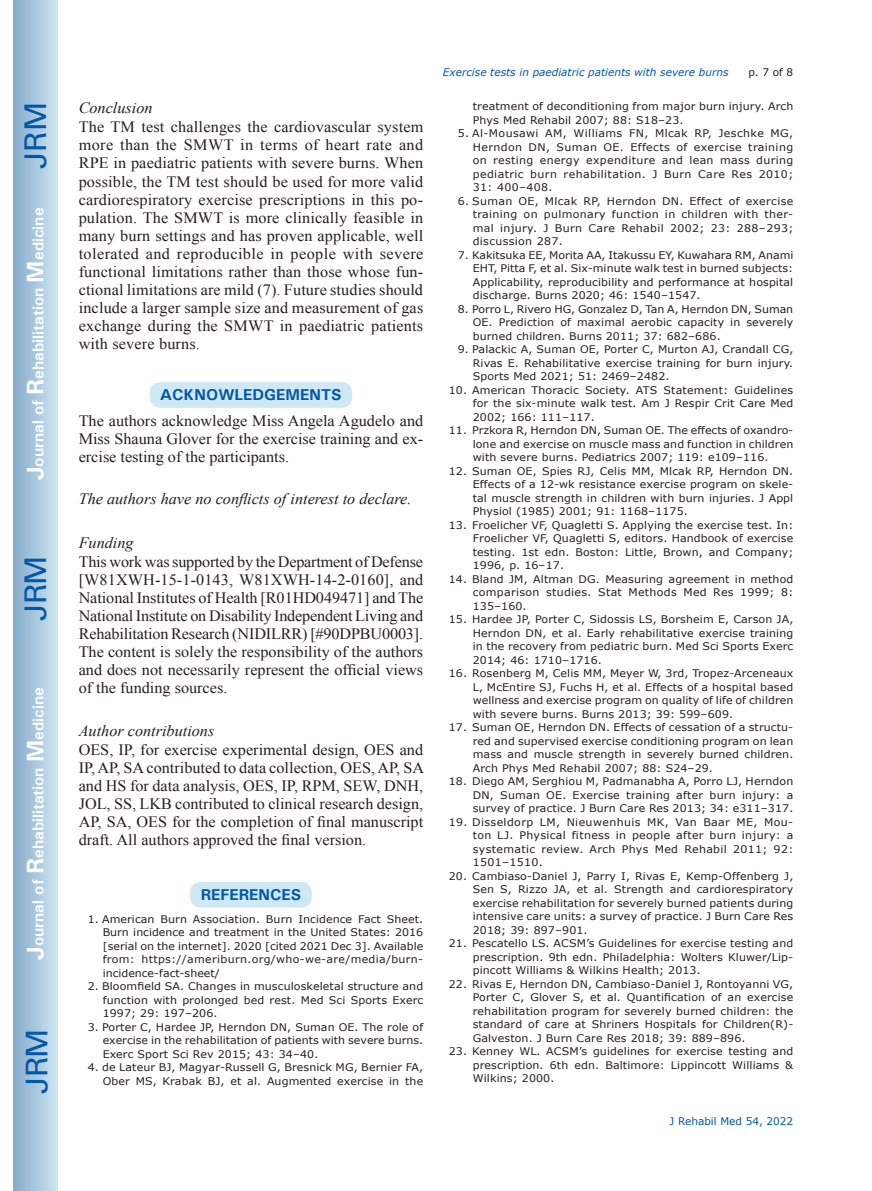
<style>
.page{position:relative;width:872px;height:1191px;background:#fff}
.page>*{position:absolute;margin:0;border:0;box-sizing:border-box;transform-origin:0 0}
.t1{font:30px "Univers";letter-spacing:-.03em;color:#0157a8}
.Tx{font:15.75px/18px "Times New Roman";letter-spacing:.005em;color:#231f20;text-align:justify}
.Text_below_H2{font:15.75px/18px "Times New Roman";color:#231f20;text-align:justify}
.t2{font:italic 15.75px "Times New Roman";color:#231f20}
.t3{font:700 15.75px "Univers";color:#fff}
.H1{font:700 15.75px "Univers";color:#0157a8}
.t4{font:10.5px/13.5px "Verdana";letter-spacing:.01em;color:#231f20;text-align:justify;scale:1.05 1}
.t5{font:italic 10.5px "Verdana";color:#0157a8}
.t6{font:10.5px "Verdana";color:#0157a8}
.t7{font:10.5px "Verdana";letter-spacing:.01em;color:#231f20}
.s1{font-size:24px}
</style>
<div class="page">
<div style="left:14px;top:0;width:43px;height:1191px;background:linear-gradient(to right,#88acca,#cbe5f2)"></div>
<div style="left:150px;top:382px;width:202px;height:26px;background:#cee8f4;border-radius:10px"></div>
<div style="left:190px;top:882px;width:122px;height:25px;background:#cee8f4;border-radius:10px"></div>
<h1 class="t1" style="left:18px;top:169px;width:68px;rotate:-90deg">JRM</h1>
<h2 class="t3" style="left:28px;top:480px;width:274px;rotate:-90deg"><span class="s1">J</span>ournal of <span class="s1">R</span>ehabilitation <span class="s1">M</span>edicine</h2>
<h1 class="t1" style="left:18px;top:620px;width:67px;rotate:-90deg">JRM</h1>
<h2 class="t3" style="left:28px;top:959px;width:274px;rotate:-90deg"><span class="s1">J</span>ournal of <span class="s1">R</span>ehabilitation <span class="s1">M</span>edicine</h2>
<h1 class="t1" style="left:19px;top:1093px;width:67px;rotate:-90deg">JRM</h1>
<h2 class="t2" style="left:79px;top:97px;width:75px">Conclusion</h2>
<p class="Tx" style="left:79px;top:118px;width:346px">The TM test challenges the cardiovascular system more than the SMWT in terms of heart rate and RPE in paediatric patients with severe burns. When possible, the TM test should be used for more valid cardiorespiratory exercise prescriptions in this po&shy;pulation. The SMWT is more clinically feasible in many burn settings and has proven applicable, well tolerated and reproducible in people with severe functional limitations rather than those whose fun&shy;ctional limitations are mild (7). Future studies should include a larger sample size and measurement of gas exchange during the SMWT in paediatric patients with severe burns.</p>
<p class="H1" style="left:160px;top:385px;width:183px">ACKNOWLEDGEMENTS</p>
<p class="Tx" style="left:79px;top:411px;width:346px">The authors acknowledge Miss Angela Agudelo and Miss Shauna Glover for the exercise training and ex&shy;ercise testing of the participants.</p>
<h2 class="t2" style="left:79px;top:488px;width:334px">The authors have no conflicts of interest to declare.</h2>
<h2 class="t2" style="left:79px;top:531px;width:56px">Funding</h2>
<p class="Text_below_H2" style="left:79px;top:552px;width:346px">This work was supported by the Department of Defense [W81XWH-15-1-0143, W81XWH-14-2-0160], and National Institutes of Health [R01HD049471] and The National Institute on Disability Independent Living and Rehabilitation Research (NIDILRR) [#90DPBU0003].<br>The content is solely the responsibility of the authors and does not necessarily represent the official views of the funding sources.</p>
<h2 class="t2" style="left:79px;top:719px;width:137px">Author contributions</h2>
<p class="Text_below_H2" style="left:79px;top:741px;width:347px">OES, IP, for exercise experimental design, OES and IP, AP, SA contributed to data collection, OES, AP, SA and HS for data analysis, OES, IP, RPM, SEW, DNH, JOL, SS, LKB contributed to clinical research design, AP, SA, OES for the completion of final manuscript draft. All authors approved the final version.</p>
<p class="H1" style="left:201px;top:885px;width:102px">REFERENCES</p>
<p class="t4" style="left:103px;top:912px;width:307px;text-indent:-15px">1. American Burn Association. Burn Incidence Fact Sheet.<br>Burn incidence and treatment in the United States: 2016 [serial on the internet]. 2020 [cited 2021 Dec 3]. Available from: https://ameriburn.org/who-we-are/media/burn&shy;incidence-fact-sheet/</p>
<p class="t4" style="left:103px;top:980px;width:307px;text-indent:-15px">2. Bloomfield SA. Changes in musculoskeletal structure and function with prolonged bed rest. Med Sci Sports Exerc 1997; 29: 197–206.</p>
<p class="t4" style="left:103px;top:1020px;width:307px;text-indent:-15px">3. Porter C, Hardee JP, Herndon DN, Suman OE. The role of exercise in the rehabilitation of patients with severe burns.<br>Exerc Sport Sci Rev 2015; 43: 34–40.</p>
<p class="t4" style="left:88px;top:1061px;width:321px;text-align:right">4. de Lateur BJ, Magyar-Russell G, Bresnick MG, Bernier FA,<br>Ober MS, Krabak BJ, et al. Augmented exercise in the</p>
<p class="t5" style="left:443px;top:65px;width:287px">Exercise tests in paediatric patients with severe burns</p>
<p class="t7" style="left:748px;top:65px;width:46px">p. 7 of 8</p>
<p class="t4" style="left:473px;top:100px;width:307px">treatment of deconditioning from major burn injury. Arch<br>Phys Med Rehabil 2007; 88: S18–23.</p>
<p class="t4" style="left:473px;top:127px;width:307px;text-indent:-15px">5. Al-Mousawi AM, Williams FN, Mlcak RP, Jeschke MG, Herndon DN, Suman OE. Effects of exercise training on resting energy expenditure and lean mass during pediatric burn rehabilitation. J Burn Care Res 2010; 31: 400–408.</p>
<p class="t4" style="left:473px;top:194px;width:307px;text-indent:-15px">6. Suman OE, Mlcak RP, Herndon DN. Effect of exercise training on pulmonary function in children with ther&shy;mal injury. J Burn Care Rehabil 2002; 23: 288–293; discussion 287.</p>
<p class="t4" style="left:473px;top:248px;width:307px;text-indent:-15px">7. Kakitsuka EE, Morita AA, Itakussu EY, Kuwahara RM, Anami EHT, Pitta F, et al. Six-minute walk test in burned subjects:<br>Applicability, reproducibility and performance at hospital discharge. Burns 2020; 46: 1540–1547.</p>
<p class="t4" style="left:473px;top:302px;width:307px;text-indent:-15px">8. Porro L, Rivero HG, Gonzalez D, Tan A, Herndon DN, Suman OE. Prediction of maximal aerobic capacity in severely burned children. Burns 2011; 37: 682–686.</p>
<p class="t4" style="left:473px;top:343px;width:307px;text-indent:-15px">9. Palackic A, Suman OE, Porter C, Murton AJ, Crandall CG, Rivas E. Rehabilitative exercise training for burn injury.<br>Sports Med 2021; 51: 2469–2482.</p>
<p class="t4" style="left:473px;top:383px;width:307px;text-indent:-24px">10. American Thoracic Society. ATS Statement: Guidelines for the six-minute walk test. Am J Respir Crit Care Med 2002; 166: 111–117.</p>
<p class="t4" style="left:473px;top:424px;width:307px;text-indent:-24px">11. Przkora R, Herndon DN, Suman OE. The effects of oxandro&shy;lone and exercise on muscle mass and function in children with severe burns. Pediatrics 2007; 119: e109–116.</p>
<p class="t4" style="left:473px;top:464px;width:307px;text-indent:-24px">12. Suman OE, Spies RJ, Celis MM, Mlcak RP, Herndon DN.<br>Effects of a 12-wk resistance exercise program on skele&shy;tal muscle strength in children with burn injuries. J Appl Physiol (1985) 2001; 91: 1168–1175.</p>
<p class="t4" style="left:473px;top:518px;width:307px;text-indent:-24px">13. Froelicher VF, Quagletti S. Applying the exercise test. In:<br>Froelicher VF, Quagletti S, editors. Handbook of exercise testing. 1st edn. Boston: Little, Brown, and Company; 1996, p. 16–17.</p>
<p class="t4" style="left:473px;top:572px;width:307px;text-indent:-24px">14. Bland JM, Altman DG. Measuring agreement in method comparison studies. Stat Methods Med Res 1999; 8:<br>135–160.</p>
<p class="t4" style="left:473px;top:613px;width:307px;text-indent:-24px">15. Hardee JP, Porter C, Sidossis LS, Borsheim E, Carson JA, Herndon DN, et al. Early rehabilitative exercise training in the recovery from pediatric burn. Med Sci Sports Exerc 2014; 46: 1710–1716.</p>
<p class="t4" style="left:473px;top:667px;width:307px;text-indent:-24px">16. Rosenberg M, Celis MM, Meyer W, 3rd, Tropez-Arceneaux L, McEntire SJ, Fuchs H, et al. Effects of a hospital based wellness and exercise program on quality of life of children with severe burns. Burns 2013; 39: 599–609.</p>
<p class="t4" style="left:473px;top:721px;width:307px;text-indent:-24px">17. Suman OE, Herndon DN. Effects of cessation of a structu&shy;red and supervised exercise conditioning program on lean mass and muscle strength in severely burned children.<br>Arch Phys Med Rehabil 2007; 88: S24–29.</p>
<p class="t4" style="left:473px;top:775px;width:307px;text-indent:-24px">18. Diego AM, Serghiou M, Padmanabha A, Porro LJ, Herndon DN, Suman OE. Exercise training after burn injury: a survey of practice. J Burn Care Res 2013; 34: e311–317.</p>
<p class="t4" style="left:473px;top:815px;width:307px;text-indent:-24px">19. Disseldorp LM, Nieuwenhuis MK, Van Baar ME, Mou&shy;ton LJ. Physical fitness in people after burn injury: a systematic review. Arch Phys Med Rehabil 2011; 92:<br>1501–1510.</p>
<p class="t4" style="left:473px;top:869px;width:307px;text-indent:-24px">20. Cambiaso-Daniel J, Parry I, Rivas E, Kemp-Offenberg J, Sen S, Rizzo JA, et al. Strength and cardiorespiratory exercise rehabilitation for severely burned patients during intensive care units: a survey of practice. J Burn Care Res 2018; 39: 897–901.</p>
<p class="t4" style="left:473px;top:937px;width:307px;text-indent:-24px">21. Pescatello LS. ACSM’s Guidelines for exercise testing and prescription. 9th edn. Philadelphia: Wolters Kluwer/Lip&shy;pincott Williams &amp; Wilkins Health; 2013.</p>
<p class="t4" style="left:473px;top:977px;width:307px;text-indent:-24px">22. Rivas E, Herndon DN, Cambiaso-Daniel J, Rontoyanni VG, Porter C, Glover S, et al. Quantification of an exercise rehabilitation program for severely burned children: the standard of care at Shriners Hospitals for Children(R)- Galveston. J Burn Care Res 2018; 39: 889–896.</p>
<p class="t4" style="left:473px;top:1045px;width:307px;text-indent:-24px">23. Kenney WL. ACSM’s guidelines for exercise testing and prescription. 6th edn. Baltimore: Lippincott Williams &amp; Wilkins; 2000.</p>
<p class="t6" style="left:669px;top:1114px;width:125px">J Rehabil Med 54, 2022</p>
</div>
